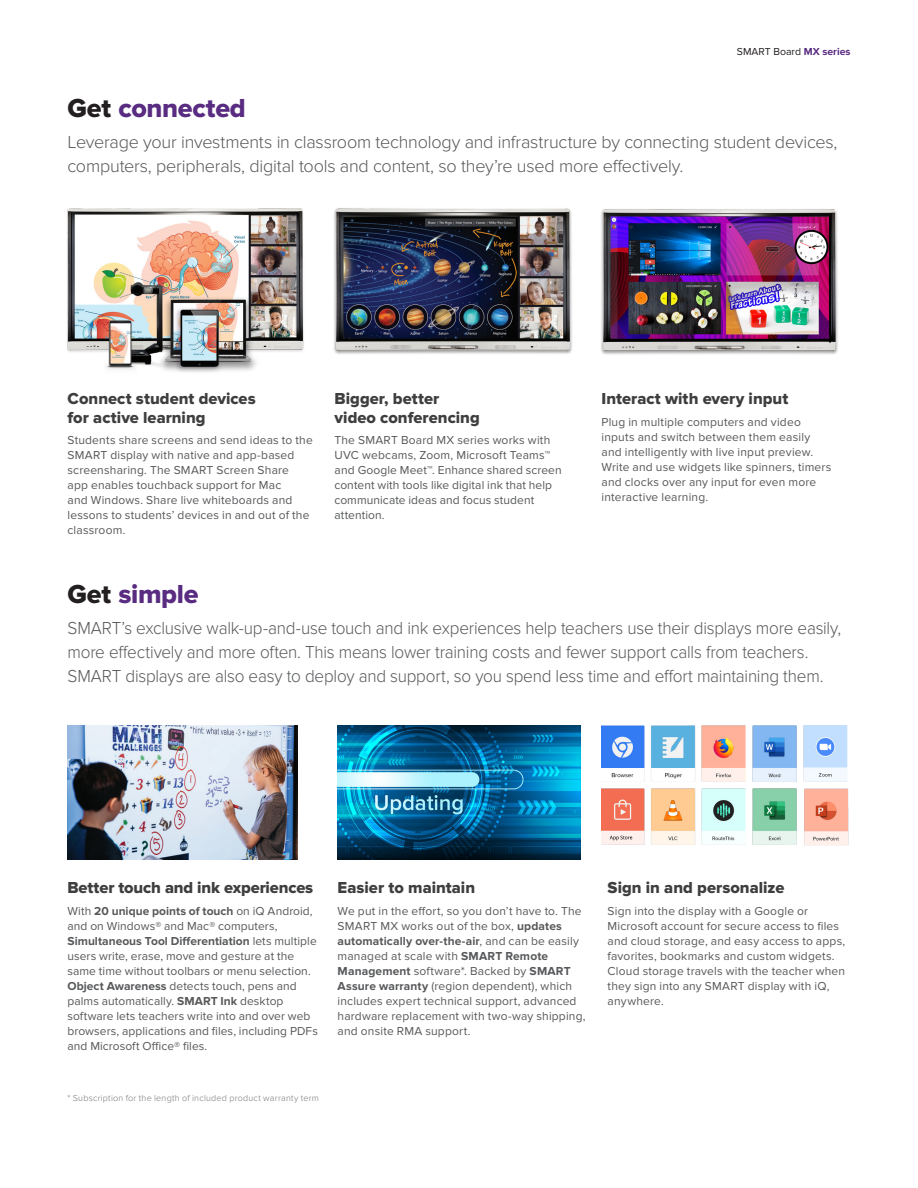
<style>
.page{position:relative;width:918px;height:1188px;background:#fff}
.page>*{position:absolute;margin:0;border:0;box-sizing:border-box;transform-origin:0 0}
.Section_Head{font:27px "Proxima Nova Extrabld";letter-spacing:-.01em;color:#592c82}
.Page_2_Intro_Copy{font:300 18px/24px "Proxima Nova";letter-spacing:-.015em;color:#57585a;scale:.95 1}
.Page_2_Intro_Copy-2{font:300 18px/24px "Proxima Nova";letter-spacing:-.015em;color:#57585a}
.SMALL_SUBHEAD{font:16.5px/18.8px "Proxima Nova Extrabld";color:#3e3e3f}
.SMALL_BODY{font:12px/15px "Proxima Nova";letter-spacing:.015em;color:#57585a}
.t1{font:10.5px "Proxima Nova";color:#231f20}
.mousetype{font:300 9px "Proxima Nova";letter-spacing:.025em;color:#76787b}
.s1{font-weight:700;color:#592c82}
.s2{color:#231f20}
.s3{font-weight:700}
</style>
<div class="page">
<img style="left:68px;top:726px;width:230px;height:133px">
<img style="left:337px;top:726px;width:244px;height:133px">
<img style="left:339px;top:208px;width:233px;height:146px">
<img style="left:601px;top:209px;width:237px;height:146px">
<img style="left:67px;top:208px;width:272px;height:164px">
<img style="left:602px;top:726px;width:247px;height:120px">
<p class="t1" style="left:737px;top:46px;width:115px">SMART Board <span class="s1">MX series</span></p>
<p class="Section_Head" style="left:68px;top:93px;width:180px"><span class="s2">Get</span> connected</p>
<p class="Page_2_Intro_Copy-2" style="left:68px;top:130px;width:772px">Leverage your investments in classroom technology and infrastructure by connecting student devices, computers, peripherals, digital tools and content, so they’re used more effectively.</p>
<p class="SMALL_SUBHEAD" style="left:68px;top:390px;width:190px">Connect student devices for active learning</p>
<p class="SMALL_BODY" style="left:68px;top:433px;width:247px">Students share screens and send ideas to the SMART display with native and app-based screensharing. The SMART Screen Share<br>app enables touchback support for Mac<br>and Windows. Share live whiteboards and lessons to students’ devices in and out of the classroom.</p>
<p class="SMALL_SUBHEAD" style="left:334px;top:390px;width:147px">Bigger, better video conferencing</p>
<p class="SMALL_BODY" style="left:334px;top:433px;width:229px">The SMART Board MX series works with UVC webcams, Zoom, Microsoft Teams™ and Google Meet™. Enhance shared screen content with tools like digital ink that help communicate ideas and focus student attention.</p>
<p class="SMALL_SUBHEAD" style="left:602px;top:390px;width:188px">Interact with every input</p>
<p class="SMALL_BODY" style="left:602px;top:414px;width:231px">Plug in multiple computers and video inputs and switch between them easily and intelligently with live input preview.<br>Write and use widgets like spinners, timers and clocks over any input for even more interactive learning.</p>
<p class="Section_Head" style="left:68px;top:579px;width:133px"><span class="s2">Get</span> simple</p>
<p class="Page_2_Intro_Copy" style="left:68px;top:616px;width:816px">SMART’s exclusive walk-up-and-use touch and ink experiences help teachers use their displays more easily, more effectively and more often. This means lower training costs and fewer support calls from teachers.<br>SMART displays are also easy to deploy and support, so you spend less time and effort maintaining them.</p>
<p class="SMALL_SUBHEAD" style="left:68px;top:879px;width:247px">Better touch and ink experiences</p>
<p class="SMALL_BODY" style="left:68px;top:904px;width:252px">With <span class="s3">20 unique points of touch</span> on iQ Android, and on Windows® and Mac® computers, <span class="s3">Simultaneous Tool Differentiation</span> lets multiple users write, erase, move and gesture at the same time without toolbars or menu selection.<br><span class="s3">Object Awareness</span> detects touch, pens and palms automatically. <span class="s3">SMART Ink</span> desktop software lets teachers write into and over web browsers, applications and files, including PDFs and Microsoft Office® files.</p>
<p class="mousetype" style="left:68px;top:1092px;width:253px">* Subscription for the length of included product warranty term</p>
<p class="SMALL_SUBHEAD" style="left:338px;top:879px;width:139px">Easier to maintain</p>
<p class="SMALL_BODY" style="left:338px;top:904px;width:250px">We put in the effort, so you don’t have to. The SMART MX works out of the box, <span class="s3">updates automatically over-the-air</span>, and can be easily managed at scale with <span class="s3">SMART Remote Management</span> software*. Backed by <span class="s3">SMART Assure warranty</span> (region dependent), which includes expert technical support, advanced hardware replacement with two-way shipping, and onsite RMA support.</p>
<p class="SMALL_SUBHEAD" style="left:608px;top:879px;width:178px">Sign in and personalize</p>
<p class="SMALL_BODY" style="left:608px;top:904px;width:239px">Sign into the display with a Google or Microsoft account for secure access to files and cloud storage, and easy access to apps, favorites, bookmarks and custom widgets.<br>Cloud storage travels with the teacher when they sign into any SMART display with iQ, anywhere.</p>
</div>
